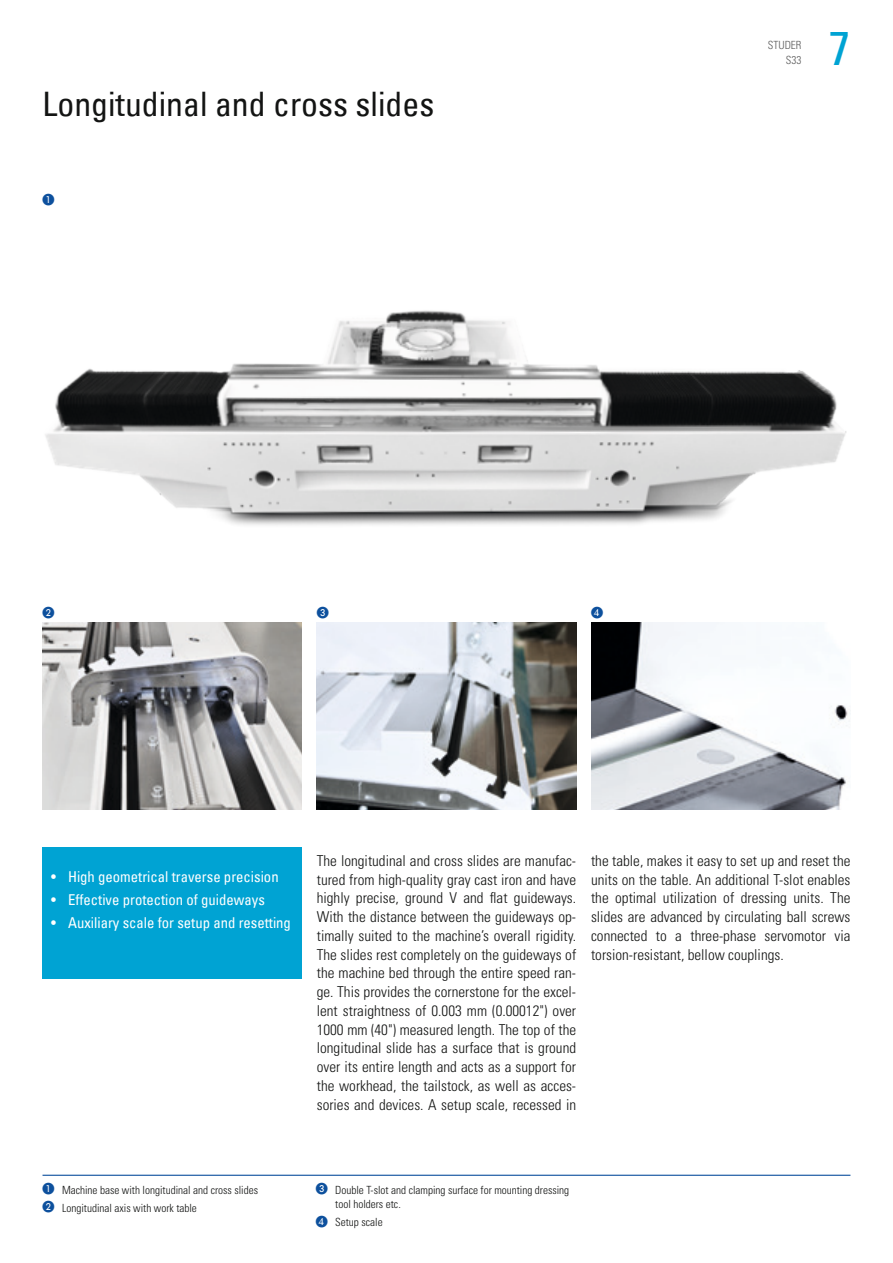
<style>
.page{position:relative;width:893px;height:1263px;background:#fff}
.page>*{position:absolute;margin:0;border:0;box-sizing:border-box;transform-origin:0 0}
.t1{font:condensed 48px "Univers Com 57";color:#00a3d3}
.t2{font:condensed 33.75px "Univers Com 57";color:#131413}
.t3{font:300 condensed 15px/18.8px "Univers LT Std";color:#131413;text-align:justify}
.t4{font:condensed 15px "Univers Com 57";color:#fff}
.t5{font:300 condensed 11.25px/18px "Univers LT Std";color:#131413}
.t6{font:300 condensed 11.25px/15px "Univers LT Std";color:#5a5a5a;text-align:right}
.s1{color:#0d509d}
</style>
<div class="page">
<hr style="left:43px;top:1175px;width:807px;height:1px;background:#0d509d">
<div style="left:43px;top:847px;width:259px;height:131px;background:#00a3d3"></div>
<img style="left:317px;top:622px;width:259px;height:188px">
<img style="left:591px;top:622px;width:257px;height:188px">
<img style="left:43px;top:622px;width:259px;height:188px">
<img style="left:45px;top:310px;width:802px;height:215px">
<h2 class="t2" style="left:43px;top:82px;width:393px">Longitudinal and cross slides</h2>
<p class="t6" style="left:768px;top:38px;width:35px">STUDER<br>S33</p>
<h1 class="t1" style="left:829px;top:17px;width:23px">7</h1>
<p class="t4" style="left:51px;top:867px;width:229px">• High geometrical traverse precision</p>
<p class="t4" style="left:51px;top:890px;width:215px">• Effective protection of guideways</p>
<p class="t4" style="left:51px;top:913px;width:241px">• Auxiliary scale for setup and resetting</p>
<p class="t3" style="left:317px;top:851px;width:261px">The longitudinal and cross slides are manufac&shy;tured from high-quality gray cast iron and have highly precise, ground V and flat guideways.<br>With the distance between the guideways op&shy;timally suited to the machine’s overall rigidity.<br>The slides rest completely on the guideways of the machine bed through the entire speed ran&shy;ge. This provides the cornerstone for the excel&shy;lent straightness of 0.003 mm (0.00012") over 1000 mm (40") measured length. The top of the longitudinal slide has a surface that is ground over its entire length and acts as a support for the workhead, the tailstock, as well as acces&shy;sories and devices. A setup scale, recessed in</p>
<p class="t3" style="left:591px;top:851px;width:261px">the table, makes it easy to set up and reset the units on the table. An additional T-slot enables the optimal utilization of dressing units. The slides are advanced by circulating ball screws connected to a three-phase servomotor via torsion-resistant, bellow couplings.</p>
<p class="t5" style="left:43px;top:1181px;width:217px"><span class="s1">❶</span> Machine base with longitudinal and cross slides<br><span class="s1">❷</span> Longitudinal axis with work table</p>
<p class="t5" style="left:335px;top:1183px;width:236px;line-height:14.2px;text-indent:-20px"><span class="s1">❸</span> Double T-slot and clamping surface for mounting dressing tool holders etc.</p>
<p class="t5" style="left:316px;top:1213px;width:68px"><span class="s1">❹</span> Setup scale</p>
</div>
